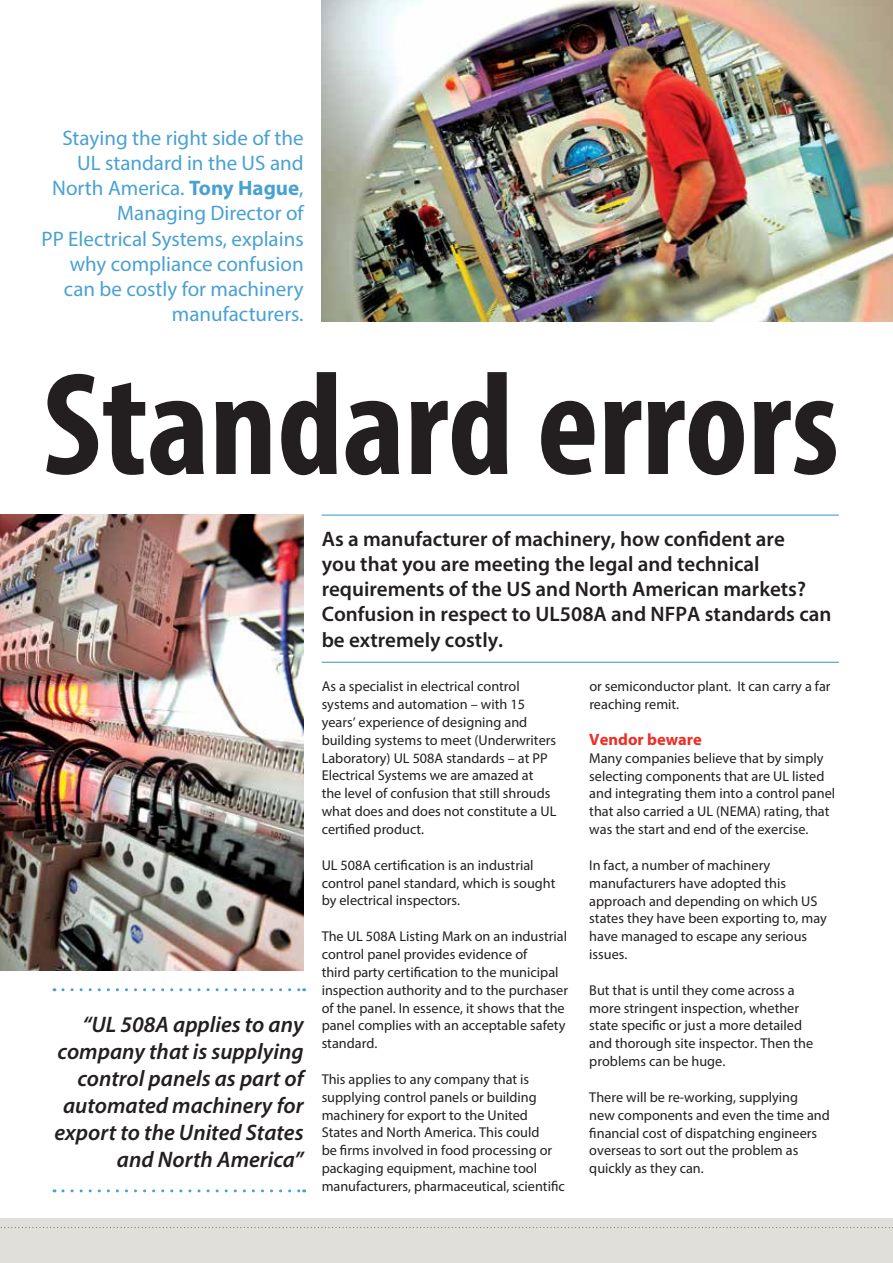
<style>
.page{position:relative;width:893px;height:1263px;background:#fff}
.page>*{position:absolute;margin:0;border:0;box-sizing:border-box;transform-origin:0 0}
.t1{font:700 condensed 147.15px "Myriad Pro";color:#231f20}
.t2{font:italic 600 22.5px/27px "Myriad Pro";color:#231f20;text-align:right}
.t3{font:600 21px/25.2px "Myriad Pro";color:#231f20}
.t4{font:21px/25.2px "Myriad Pro";color:#49a1d2;text-align:right}
.t5{font:700 16.5px "Myriad Pro";color:#ee2e24}
.t6{font:14.25px/17.9px "Myriad Pro";color:#231f20}
.s1{font-weight:700}
</style>
<div class="page">
<svg style="left:63px;top:988px;width:242px;height:3px"></svg>
<svg style="left:63px;top:1189px;width:242px;height:3px"></svg>
<div style="left:0;top:1218px;width:893px;height:45px;background:#e1dfd9"></div>
<svg style="left:0;top:1227px;width:893px;height:1px"></svg>
<img style="left:0;top:514px;width:304px;height:456px">
<img style="left:322px;top:0;width:571px;height:322px">
<hr style="left:322px;top:662px;width:517px;height:1px;background:#49a1d2">
<hr style="left:322px;top:514px;width:517px;height:2px;background:#49a1d2">
<h3 class="t4" style="left:41px;top:125px;width:264px">Staying the right side of the<br>UL standard in the US and<br>North America. <span class="s1">Tony Hague</span>,<br>Managing Director of<br>PP Electrical Systems, explains why compliance confusion can be costly for machinery manufacturers.</h3>
<h1 class="t1" style="left:43px;top:333px;width:798px">Standard errors</h1>
<h2 class="t2" style="left:54px;top:1010px;width:251px">“UL 508A applies to any company that is supplying control panels as part of automated machinery for export to the United States and North America”</h2>
<h3 class="t3" style="left:322px;top:526px;width:511px">As a manufacturer of machinery, how confident are<br>you that you are meeting the legal and technical requirements of the US and North American markets?<br>Confusion in respect to UL508A and NFPA standards can be extremely costly.</h3>
<p class="t6" style="left:322px;top:677px;width:236px">As a specialist in electrical control systems and automation – with 15 years’ experience of designing and building systems to meet (Underwriters Laboratory) UL 508A standards – at PP Electrical Systems we are amazed at the level of confusion that still shrouds what does and does not constitute a UL certified product.</p>
<p class="t6" style="left:322px;top:856px;width:235px">UL 508A certification is an industrial control panel standard, which is sought by electrical inspectors.</p>
<p class="t6" style="left:322px;top:927px;width:248px">The UL 508A Listing Mark on an industrial control panel provides evidence of<br>third party certification to the municipal inspection authority and to the purchaser of the panel. In essence, it shows that the panel complies with an acceptable safety standard.</p>
<p class="t6" style="left:322px;top:1070px;width:245px">This applies to any company that is supplying control panels or building machinery for export to the United States and North America. This could<br>be firms involved in food processing or packaging equipment, machine tool manufacturers, pharmaceutical, scientific</p>
<p class="t6" style="left:589px;top:677px;width:243px">or semiconductor plant. It can carry a far reaching remit.</p>
<p class="t5" style="left:589px;top:728px;width:114px">Vendor beware</p>
<p class="t6" style="left:589px;top:749px;width:247px">Many companies believe that by simply selecting components that are UL listed and integrating them into a control panel that also carried a UL (NEMA) rating, that was the start and end of the exercise.</p>
<p class="t6" style="left:589px;top:856px;width:239px">In fact, a number of machinery manufacturers have adopted this approach and depending on which US states they have been exporting to, may have managed to escape any serious issues.</p>
<p class="t6" style="left:589px;top:981px;width:225px">But that is until they come across a more stringent inspection, whether state specific or just a more detailed and thorough site inspector. Then the problems can be huge.</p>
<p class="t6" style="left:589px;top:1088px;width:242px">There will be re-working, supplying<br>new components and even the time and financial cost of dispatching engineers overseas to sort out the problem as quickly as they can.</p>
</div>
